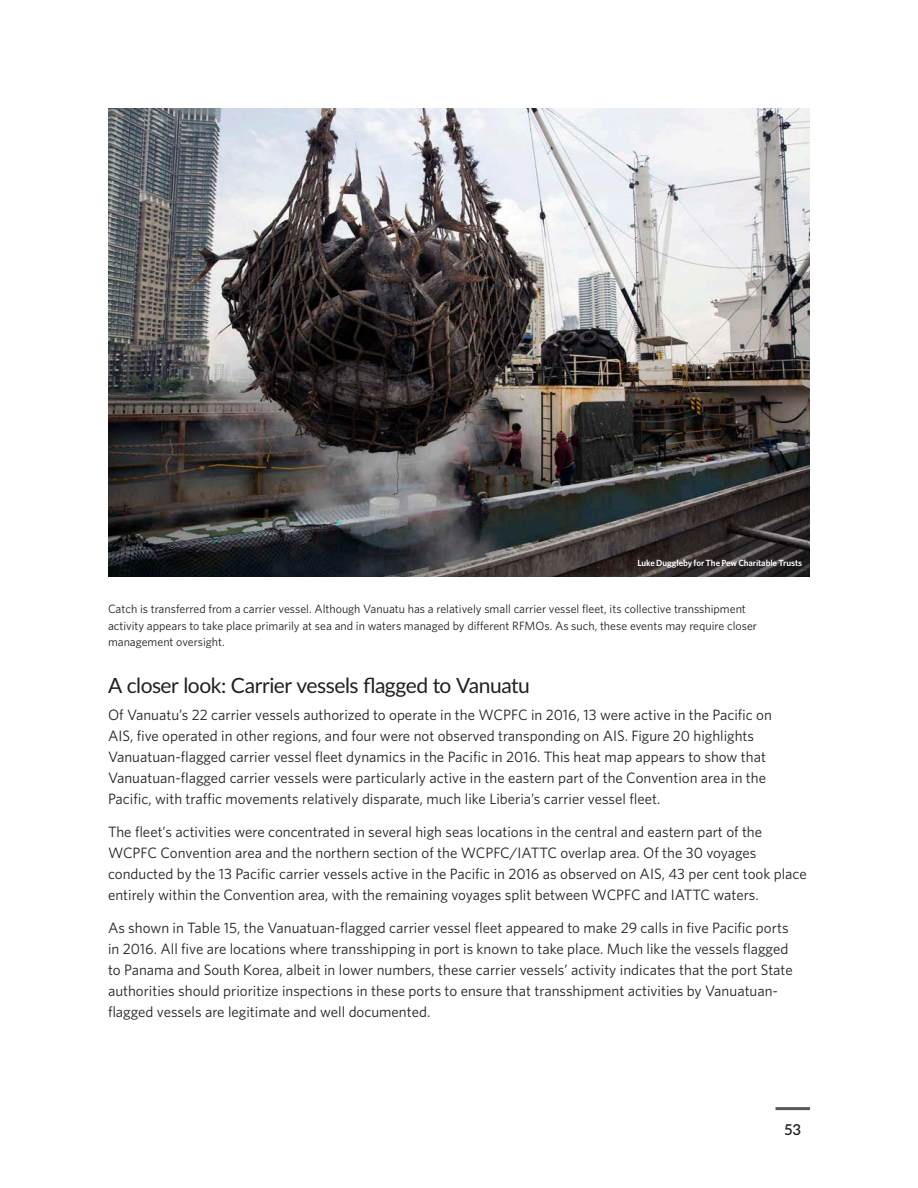
<style>
.page{position:relative;width:918px;height:1188px;background:#fff}
.page>*{position:absolute;margin:0;border:0;box-sizing:border-box;transform-origin:0 0}
.t1{font:21px "Lato";letter-spacing:-.025em;color:#231f20}
.Body{font:15px/21px "Whitney";color:#231f20}
.t2{font:600 15px "Lato";color:#231f20}
.Photo_caption{font:12px/16.5px "Whitney";color:#231f20}
.Photo_credit{font:600 9px "Whitney";letter-spacing:-.01em;color:#fff}
</style>
<div class="page">
<hr style="left:776px;top:1107px;width:34px;height:3px;background:#57585a">
<img style="left:108px;top:108px;width:702px;height:468px">
<p class="Photo_credit" style="left:637px;top:557px;width:166px">Luke Duggleby for The Pew Charitable Trusts</p>
<p class="Photo_caption" style="left:108px;top:601px;width:651px">Catch is transferred from a carrier vessel. Although Vanuatu has a relatively small carrier vessel fleet, its collective transshipment activity appears to take place primarily at sea and in waters managed by different RFMOs. As such, these events may require closer management oversight.</p>
<h3 class="t1" style="left:108px;top:670px;width:423px">A closer look: Carrier vessels flagged to Vanuatu</h3>
<p class="Body" style="left:108px;top:704px;width:665px">Of Vanuatu’s 22 carrier vessels authorized to operate in the WCPFC in 2016, 13 were active in the Pacific on AIS, five operated in other regions, and four were not observed transponding on AIS. Figure 20 highlights Vanuatuan-flagged carrier vessel fleet dynamics in the Pacific in 2016. This heat map appears to show that Vanuatuan-flagged carrier vessels were particularly active in the eastern part of the Convention area in the Pacific, with traffic movements relatively disparate, much like Liberia’s carrier vessel fleet.</p>
<p class="Body" style="left:108px;top:821px;width:700px">The fleet’s activities were concentrated in several high seas locations in the central and eastern part of the WCPFC Convention area and the northern section of the WCPFC/IATTC overlap area. Of the 30 voyages conducted by the 13 Pacific carrier vessels active in the Pacific in 2016 as observed on AIS, 43 per cent took place entirely within the Convention area, with the remaining voyages split between WCPFC and IATTC waters.</p>
<p class="Body" style="left:108px;top:917px;width:686px">As shown in Table 15, the Vanuatuan-flagged carrier vessel fleet appeared to make 29 calls in five Pacific ports in 2016. All five are locations where transshipping in port is known to take place. Much like the vessels flagged to Panama and South Korea, albeit in lower numbers, these carrier vessels’ activity indicates that the port State authorities should prioritize inspections in these ports to ensure that transshipment activities by Vanuatuan&shy;flagged vessels are legitimate and well documented.</p>
<p class="t2" style="left:784px;top:1119px;width:19px">53</p>
</div>
